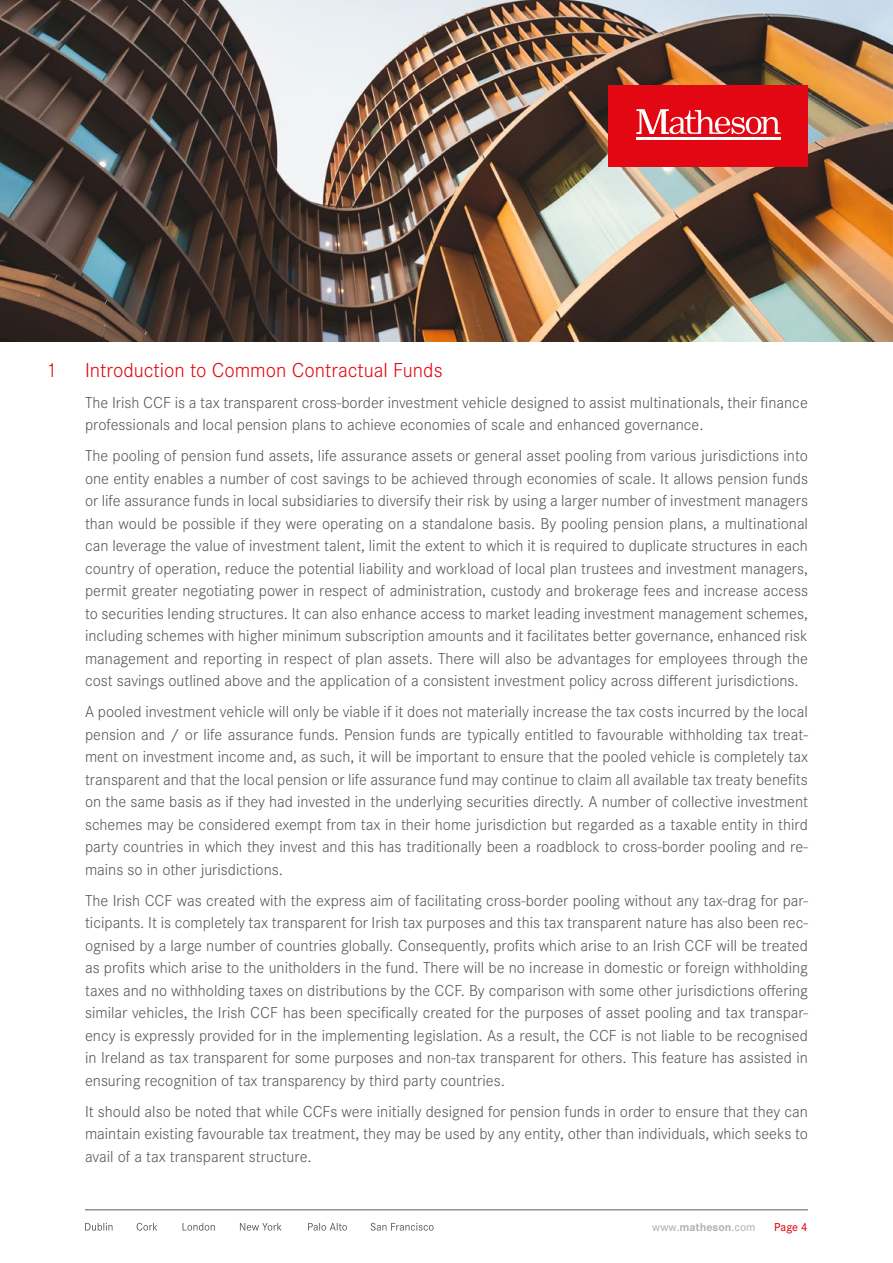
<style>
.page{position:relative;width:893px;height:1263px;background:#fff}
.page>*{position:absolute;margin:0;border:0;box-sizing:border-box;transform-origin:0 0}
.t1{font:300 21px "Corporate S Pro";color:#e30613}
.t2{font:300 16.5px/22.5px "Corporate S Pro";color:#575756;text-align:justify}
.t3{font:500 12px "Corporate S";color:#b3b2b2}
.t4{font:500 12px "Corporate S";color:#e30613}
.s1{font-weight:700}
</style>
<div class="page">
<img style="left:0;top:0;width:893px;height:341px">
<div style="left:608px;top:85px;width:200px;height:82px;background:#e30613"></div>
<hr style="left:636px;top:138px;width:145px;height:2px;background:#fff">
<svg style="left:636px;top:109px;width:145px;height:25px"></svg>
<hr style="left:85px;top:1209px;width:723px;height:1px;background:#575756">
<svg style="left:85px;top:1223px;width:349px;height:7px"></svg>
<p class="t1" style="left:47px;top:355px;width:12px">1</p>
<p class="t1" style="left:85px;top:355px;width:359px">Introduction to Common Contractual Funds</p>
<p class="t2" style="left:85px;top:390px;width:724px">The Irish CCF is a tax transparent cross-border investment vehicle designed to assist multinationals, their finance professionals and local pension plans to achieve economies of scale and enhanced governance.</p>
<p class="t2" style="left:85px;top:443px;width:724px">The pooling of pension fund assets, life assurance assets or general asset pooling from various jurisdictions into one entity enables a number of cost savings to be achieved through economies of scale. It allows pension funds or life assurance funds in local subsidiaries to diversify their risk by using a larger number of investment managers than would be possible if they were operating on a standalone basis. By pooling pension plans, a multinational can leverage the value of investment talent, limit the extent to which it is required to duplicate structures in each country of operation, reduce the potential liability and workload of local plan trustees and investment managers, permit greater negotiating power in respect of administration, custody and brokerage fees and increase access to securities lending structures. It can also enhance access to market leading investment management schemes, including schemes with higher minimum subscription amounts and it facilitates better governance, enhanced risk management and reporting in respect of plan assets. There will also be advantages for employees through the cost savings outlined above and the application of a consistent investment policy across different jurisdictions.</p>
<p class="t2" style="left:85px;top:699px;width:724px">A pooled investment vehicle will only be viable if it does not materially increase the tax costs incurred by the local pension and / or life assurance funds. Pension funds are typically entitled to favourable withholding tax treat&shy;ment on investment income and, as such, it will be important to ensure that the pooled vehicle is completely tax transparent and that the local pension or life assurance fund may continue to claim all available tax treaty benefits on the same basis as if they had invested in the underlying securities directly. A number of collective investment schemes may be considered exempt from tax in their home jurisdiction but regarded as a taxable entity in third party countries in which they invest and this has traditionally been a roadblock to cross-border pooling and re&shy;mains so in other jurisdictions.</p>
<p class="t2" style="left:85px;top:888px;width:724px">The Irish CCF was created with the express aim of facilitating cross-border pooling without any tax-drag for par&shy;ticipants. It is completely tax transparent for Irish tax purposes and this tax transparent nature has also been rec&shy;ognised by a large number of countries globally. Consequently, profits which arise to an Irish CCF will be treated as profits which arise to the unitholders in the fund. There will be no increase in domestic or foreign withholding taxes and no withholding taxes on distributions by the CCF. By comparison with some other jurisdictions offering similar vehicles, the Irish CCF has been specifically created for the purposes of asset pooling and tax transpar&shy;ency is expressly provided for in the implementing legislation. As a result, the CCF is not liable to be recognised in Ireland as tax transparent for some purposes and non-tax transparent for others. This feature has assisted in ensuring recognition of tax transparency by third party countries.</p>
<p class="t2" style="left:85px;top:1099px;width:724px">It should also be noted that while CCFs were initially designed for pension funds in order to ensure that they can maintain existing favourable tax treatment, they may be used by any entity, other than individuals, which seeks to avail of a tax transparent structure.</p>
<p class="t3" style="left:652px;top:1219px;width:105px">www.<span class="s1">matheson</span>.com</p>
<p class="t4" style="left:774px;top:1219px;width:35px">Page 4</p>
</div>
